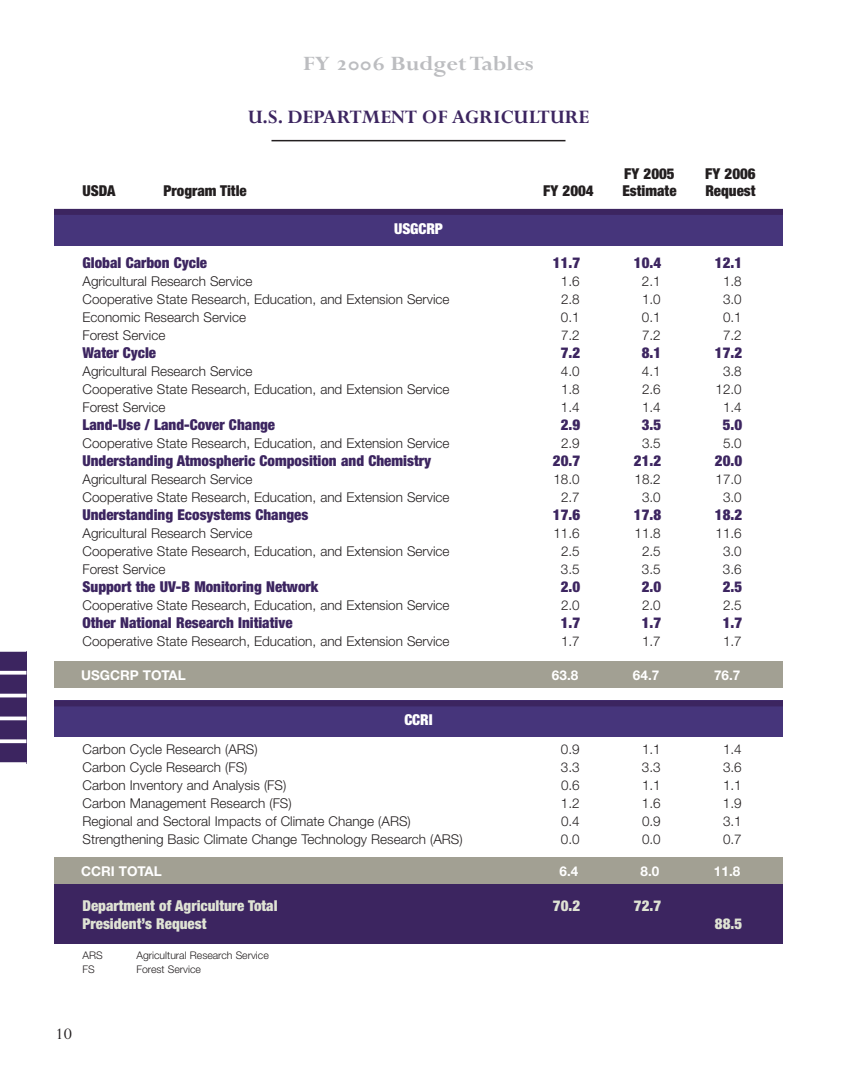
<style>
.page{position:relative;width:864px;height:1080px;background:#fff}
.page>*{position:absolute;margin:0;border:0;box-sizing:border-box;transform-origin:0 0}
.t1{font:22.5px "Perpetua Bold Os F";color:#bcbdc0;scale:1.1 1}
.t2{font:700 21px "Perpetua";color:#3c2560}
.t3{font:18px "Perpetua";color:#231f20}
.t4{font:900 condensed 15px "Helvetica Neue";color:#3c2560}
.t5{font:900 condensed 15px "Helvetica Neue";color:#dfe3d4}
.t6{font:900 condensed 15px "Helvetica Neue";color:#231f20}
.t7{font:900 condensed 15px "Helvetica Neue";letter-spacing:-.01em;color:#fff}
.t8{font:300 13.5px "Helvetica Neue";color:#231f20}
.t9{font:700 13.5px "Helvetica Neue";color:#fff}
.t10{font:300 10.5px "Helvetica Neue";color:#231f20}
</style>
<div class="page">
<div style="left:54px;top:881px;width:729px;height:63px;background:#3c2560"></div>
<hr style="left:272px;top:140px;width:294px;height:1px;background:#231f20">
<div style="left:0;top:652px;width:26px;height:112px;background:#3c2560"></div>
<svg style="left:0;top:671px;width:26px;height:4px"></svg>
<hr style="left:0;top:694px;width:26px;height:3px;background:#fff">
<hr style="left:0;top:717px;width:26px;height:3px;background:#fff">
<svg style="left:0;top:739px;width:26px;height:4px"></svg>
<svg style="left:0;top:762px;width:26px;height:2px"></svg>
<svg style="left:0;top:651px;width:26px;height:1px"></svg>
<div style="left:54px;top:661px;width:729px;height:27px;background:#a2a093"></div>
<div style="left:54px;top:209px;width:729px;height:36px;background:#46357b"></div>
<div style="left:54px;top:209px;width:729px;height:6px;background:#3c2560"></div>
<div style="left:54px;top:700px;width:729px;height:37px;background:#46357b"></div>
<div style="left:54px;top:700px;width:729px;height:6px;background:#3c2560"></div>
<div style="left:54px;top:857px;width:729px;height:27px;background:#a2a093"></div>
<h1 class="t1" style="left:303px;top:56px;width:212px">FY 2006 Budget Tables</h1>
<h2 class="t2" style="left:248px;top:109px;width:343px">U.S. DEPARTMENT OF AGRICULTURE</h2>
<p class="t6" style="left:624px;top:165px;width:52px">FY 2005</p>
<p class="t6" style="left:705px;top:165px;width:52px">FY 2006</p>
<p class="t6" style="left:82px;top:181px;width:35px">USDA</p>
<p class="t6" style="left:164px;top:181px;width:85px">Program Title</p>
<p class="t6" style="left:543px;top:181px;width:52px">FY 2004</p>
<p class="t6" style="left:622px;top:181px;width:56px">Estimate</p>
<p class="t6" style="left:705px;top:181px;width:52px">Request</p>
<p class="t7" style="left:394px;top:219px;width:50px">USGCRP</p>
<p class="t4" style="left:82px;top:253px;width:126px">Global Carbon Cycle</p>
<p class="t4" style="left:553px;top:253px;width:29px">11.7</p>
<p class="t4" style="left:634px;top:253px;width:29px">10.4</p>
<p class="t4" style="left:715px;top:253px;width:29px">12.1</p>
<p class="t8" style="left:82px;top:273px;width:172px">Agricultural Research Service</p>
<p class="t8" style="left:561px;top:273px;width:20px">1.6</p>
<p class="t8" style="left:642px;top:273px;width:20px">2.1</p>
<p class="t8" style="left:723px;top:273px;width:20px">1.8</p>
<p class="t8" style="left:82px;top:291px;width:369px">Cooperative State Research, Education, and Extension Service</p>
<p class="t8" style="left:561px;top:291px;width:20px">2.8</p>
<p class="t8" style="left:642px;top:291px;width:20px">1.0</p>
<p class="t8" style="left:723px;top:291px;width:20px">3.0</p>
<p class="t8" style="left:82px;top:309px;width:165px">Economic Research Service</p>
<p class="t8" style="left:561px;top:309px;width:20px">0.1</p>
<p class="t8" style="left:642px;top:309px;width:20px">0.1</p>
<p class="t8" style="left:723px;top:309px;width:20px">0.1</p>
<p class="t8" style="left:82px;top:327px;width:84px">Forest Service</p>
<p class="t8" style="left:561px;top:327px;width:20px">7.2</p>
<p class="t8" style="left:642px;top:327px;width:20px">7.2</p>
<p class="t8" style="left:723px;top:327px;width:20px">7.2</p>
<p class="t4" style="left:82px;top:343px;width:75px">Water Cycle</p>
<p class="t4" style="left:561px;top:343px;width:21px">7.2</p>
<p class="t4" style="left:642px;top:343px;width:21px">8.1</p>
<p class="t4" style="left:715px;top:343px;width:29px">17.2</p>
<p class="t8" style="left:82px;top:363px;width:172px">Agricultural Research Service</p>
<p class="t8" style="left:561px;top:363px;width:20px">4.0</p>
<p class="t8" style="left:642px;top:363px;width:20px">4.1</p>
<p class="t8" style="left:723px;top:363px;width:20px">3.8</p>
<p class="t8" style="left:82px;top:381px;width:369px">Cooperative State Research, Education, and Extension Service</p>
<p class="t8" style="left:561px;top:381px;width:20px">1.8</p>
<p class="t8" style="left:642px;top:381px;width:20px">2.6</p>
<p class="t8" style="left:716px;top:381px;width:28px">12.0</p>
<p class="t8" style="left:82px;top:399px;width:84px">Forest Service</p>
<p class="t8" style="left:561px;top:399px;width:20px">1.4</p>
<p class="t8" style="left:642px;top:399px;width:20px">1.4</p>
<p class="t8" style="left:723px;top:399px;width:20px">1.4</p>
<p class="t4" style="left:82px;top:415px;width:194px">Land-Use / Land-Cover Change</p>
<p class="t4" style="left:561px;top:415px;width:21px">2.9</p>
<p class="t4" style="left:642px;top:415px;width:21px">3.5</p>
<p class="t4" style="left:723px;top:415px;width:21px">5.0</p>
<p class="t8" style="left:82px;top:435px;width:369px">Cooperative State Research, Education, and Extension Service</p>
<p class="t8" style="left:561px;top:435px;width:20px">2.9</p>
<p class="t8" style="left:642px;top:435px;width:20px">3.5</p>
<p class="t8" style="left:723px;top:435px;width:20px">5.0</p>
<p class="t4" style="left:82px;top:451px;width:350px">Understanding Atmospheric Composition and Chemistry</p>
<p class="t4" style="left:553px;top:451px;width:29px">20.7</p>
<p class="t4" style="left:634px;top:451px;width:29px">21.2</p>
<p class="t4" style="left:715px;top:451px;width:29px">20.0</p>
<p class="t8" style="left:82px;top:471px;width:172px">Agricultural Research Service</p>
<p class="t8" style="left:553px;top:471px;width:28px">18.0</p>
<p class="t8" style="left:635px;top:471px;width:28px">18.2</p>
<p class="t8" style="left:716px;top:471px;width:28px">17.0</p>
<p class="t8" style="left:82px;top:489px;width:369px">Cooperative State Research, Education, and Extension Service</p>
<p class="t8" style="left:561px;top:489px;width:20px">2.7</p>
<p class="t8" style="left:642px;top:489px;width:20px">3.0</p>
<p class="t8" style="left:723px;top:489px;width:20px">3.0</p>
<p class="t4" style="left:82px;top:505px;width:227px">Understanding Ecosystems Changes</p>
<p class="t4" style="left:553px;top:505px;width:29px">17.6</p>
<p class="t4" style="left:634px;top:505px;width:29px">17.8</p>
<p class="t4" style="left:715px;top:505px;width:29px">18.2</p>
<p class="t8" style="left:82px;top:525px;width:172px">Agricultural Research Service</p>
<p class="t8" style="left:553px;top:525px;width:28px">11.6</p>
<p class="t8" style="left:635px;top:525px;width:28px">11.8</p>
<p class="t8" style="left:716px;top:525px;width:28px">11.6</p>
<p class="t8" style="left:82px;top:543px;width:369px">Cooperative State Research, Education, and Extension Service</p>
<p class="t8" style="left:561px;top:543px;width:20px">2.5</p>
<p class="t8" style="left:642px;top:543px;width:20px">2.5</p>
<p class="t8" style="left:723px;top:543px;width:20px">3.0</p>
<p class="t8" style="left:82px;top:561px;width:84px">Forest Service</p>
<p class="t8" style="left:561px;top:561px;width:20px">3.5</p>
<p class="t8" style="left:642px;top:561px;width:20px">3.5</p>
<p class="t8" style="left:723px;top:561px;width:20px">3.6</p>
<p class="t4" style="left:82px;top:577px;width:237px">Support the UV-B Monitoring Network</p>
<p class="t4" style="left:561px;top:577px;width:21px">2.0</p>
<p class="t4" style="left:642px;top:577px;width:21px">2.0</p>
<p class="t4" style="left:723px;top:577px;width:21px">2.5</p>
<p class="t8" style="left:82px;top:597px;width:369px">Cooperative State Research, Education, and Extension Service</p>
<p class="t8" style="left:561px;top:597px;width:20px">2.0</p>
<p class="t8" style="left:642px;top:597px;width:20px">2.0</p>
<p class="t8" style="left:723px;top:597px;width:20px">2.5</p>
<p class="t4" style="left:82px;top:613px;width:212px">Other National Research Initiative</p>
<p class="t4" style="left:561px;top:613px;width:21px">1.7</p>
<p class="t4" style="left:642px;top:613px;width:21px">1.7</p>
<p class="t4" style="left:723px;top:613px;width:21px">1.7</p>
<p class="t8" style="left:82px;top:633px;width:369px">Cooperative State Research, Education, and Extension Service</p>
<p class="t8" style="left:561px;top:633px;width:20px">1.7</p>
<p class="t8" style="left:642px;top:633px;width:20px">1.7</p>
<p class="t8" style="left:723px;top:633px;width:20px">1.7</p>
<p class="t9" style="left:81px;top:666px;width:106px">USGCRP TOTAL</p>
<p class="t9" style="left:552px;top:666px;width:28px">63.8</p>
<p class="t9" style="left:633px;top:666px;width:28px">64.7</p>
<p class="t9" style="left:714px;top:666px;width:28px">76.7</p>
<p class="t7" style="left:404px;top:711px;width:30px">CCRI</p>
<p class="t8" style="left:82px;top:741px;width:177px">Carbon Cycle Research (ARS)</p>
<p class="t8" style="left:561px;top:741px;width:20px">0.9</p>
<p class="t8" style="left:642px;top:741px;width:20px">1.1</p>
<p class="t8" style="left:723px;top:741px;width:20px">1.4</p>
<p class="t8" style="left:82px;top:759px;width:166px">Carbon Cycle Research (FS)</p>
<p class="t8" style="left:561px;top:759px;width:20px">3.3</p>
<p class="t8" style="left:642px;top:759px;width:20px">3.3</p>
<p class="t8" style="left:723px;top:759px;width:20px">3.6</p>
<p class="t8" style="left:82px;top:777px;width:205px">Carbon Inventory and Analysis (FS)</p>
<p class="t8" style="left:561px;top:777px;width:20px">0.6</p>
<p class="t8" style="left:642px;top:777px;width:20px">1.1</p>
<p class="t8" style="left:723px;top:777px;width:20px">1.1</p>
<p class="t8" style="left:82px;top:795px;width:211px">Carbon Management Research (FS)</p>
<p class="t8" style="left:561px;top:795px;width:20px">1.2</p>
<p class="t8" style="left:642px;top:795px;width:20px">1.6</p>
<p class="t8" style="left:723px;top:795px;width:20px">1.9</p>
<p class="t8" style="left:82px;top:813px;width:330px">Regional and Sectoral Impacts of Climate Change (ARS)</p>
<p class="t8" style="left:561px;top:813px;width:20px">0.4</p>
<p class="t8" style="left:642px;top:813px;width:20px">0.9</p>
<p class="t8" style="left:723px;top:813px;width:20px">3.1</p>
<p class="t8" style="left:82px;top:831px;width:382px">Strengthening Basic Climate Change Technology Research (ARS)</p>
<p class="t8" style="left:561px;top:831px;width:20px">0.0</p>
<p class="t8" style="left:642px;top:831px;width:20px">0.0</p>
<p class="t8" style="left:723px;top:831px;width:20px">0.7</p>
<p class="t9" style="left:81px;top:863px;width:82px">CCRI TOTAL</p>
<p class="t9" style="left:559px;top:863px;width:20px">6.4</p>
<p class="t9" style="left:640px;top:863px;width:20px">8.0</p>
<p class="t9" style="left:714px;top:863px;width:28px">11.8</p>
<p class="t5" style="left:82px;top:897px;width:197px">Department of Agriculture Total</p>
<p class="t5" style="left:553px;top:897px;width:29px">70.2</p>
<p class="t5" style="left:634px;top:897px;width:29px">72.7</p>
<p class="t5" style="left:82px;top:915px;width:126px">President’s Request</p>
<p class="t5" style="left:715px;top:915px;width:29px">88.5</p>
<p class="t10" style="left:82px;top:949px;width:22px">ARS</p>
<p class="t10" style="left:136px;top:949px;width:134px">Agricultural Research Service</p>
<p class="t10" style="left:82px;top:963px;width:14px">FS</p>
<p class="t10" style="left:136px;top:963px;width:66px">Forest Service</p>
<h3 class="t3" style="left:56px;top:1027px;width:18px">10</h3>
</div>
